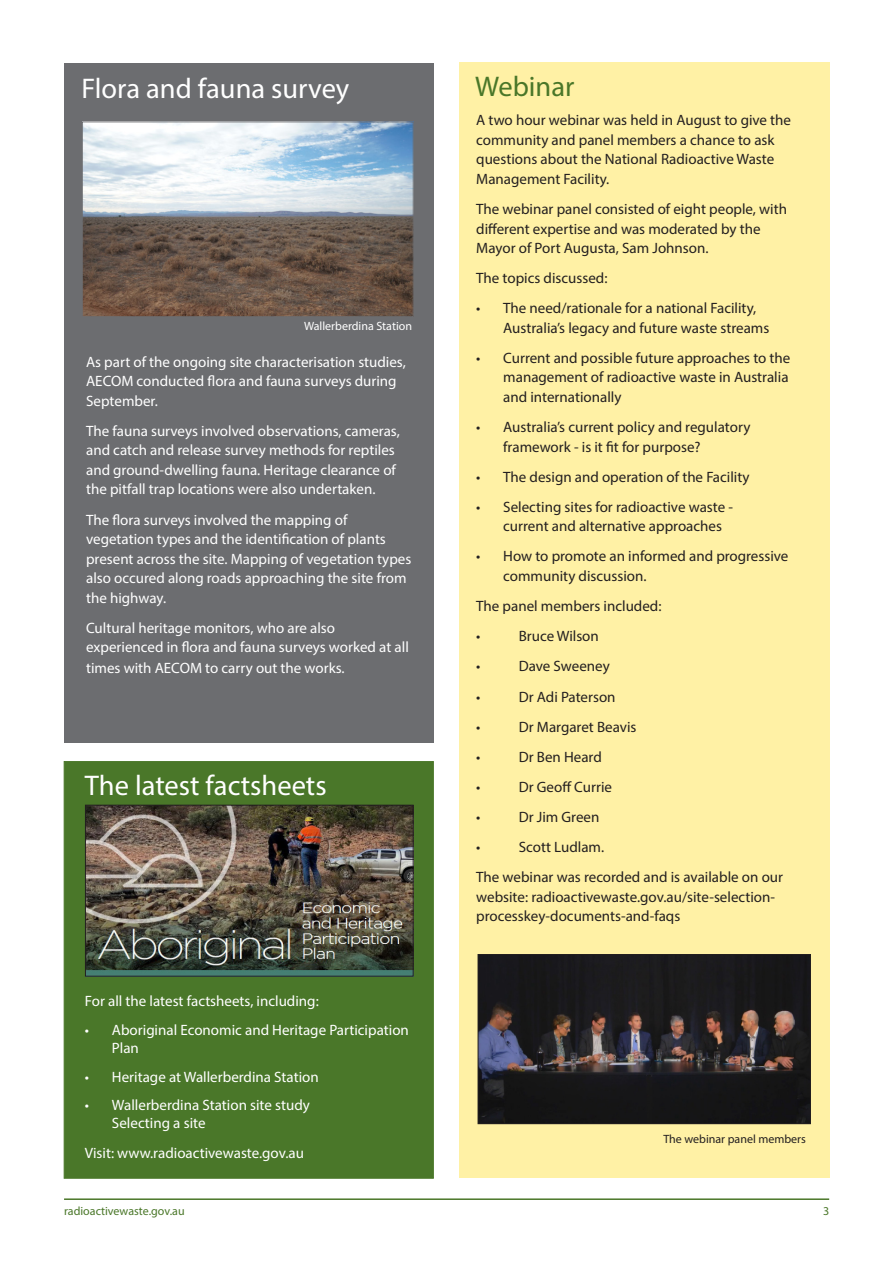
<style>
.page{position:relative;width:893px;height:1263px;background:#fff}
.page>*{position:absolute;margin:0;border:0;box-sizing:border-box;transform-origin:0 0}
.t1{font:28.5px "Myriad Pro";color:#fff}
.t2{font:28.5px "Myriad Pro";color:#4a7729}
.t3{font:15px/19.5px "Myriad Pro";color:#231f20}
.t4{font:15px/19.5px "Myriad Pro";color:#fff}
.t5{font:12px "Myriad Pro";color:#4a7729}
.t6{font:12px "Myriad Pro";color:#231f20}
.t7{font:12px "Myriad Pro";color:#fff}
</style>
<div class="page">
<div style="left:64px;top:63px;width:370px;height:679px;background:#6c6d70"></div>
<div style="left:459px;top:63px;width:370px;height:1115px;background:#fff1a5"></div>
<hr style="left:64px;top:1198px;width:765px;height:2px;background:#4a7729">
<img style="left:84px;top:124px;width:328px;height:191px">
<div style="left:82px;top:122px;width:332px;height:195px;border:1px solid #6c6d70"></div>
<div style="left:64px;top:761px;width:370px;height:417px;background:#4a7729;border:1px solid #4a7729"></div>
<img style="left:87px;top:807px;width:325px;height:167px">
<div style="left:85px;top:805px;width:329px;height:171px;border:1px solid #231f20"></div>
<img style="left:480px;top:956px;width:329px;height:166px">
<div style="left:478px;top:954px;width:333px;height:170px;border:1px solid #231f20"></div>
<p class="t1" style="left:81px;top:71px;width:269px">Flora and fauna survey</p>
<p class="t7" style="left:304px;top:318px;width:110px">Wallerberdina Station</p>
<p class="t4" style="left:86px;top:352px;width:321px">As part of the ongoing site characterisation studies,<br>AECOM conducted flora and fauna surveys during<br>September.</p>
<p class="t4" style="left:86px;top:421px;width:315px">The fauna surveys involved observations, cameras, and catch and release survey methods for reptiles and ground-dwelling fauna. Heritage clearance of the pitfall trap locations were also undertaken.</p>
<p class="t4" style="left:86px;top:510px;width:327px">The flora surveys involved the mapping of vegetation types and the identification of plants present across the site. Mapping of vegetation types also occured along roads approaching the site from the highway.</p>
<p class="t4" style="left:86px;top:618px;width:324px">Cultural heritage monitors, who are also experienced in flora and fauna surveys worked at all</p>
<p class="t4" style="left:86px;top:658px;width:260px">times with AECOM to carry out the works.</p>
<p class="t1" style="left:85px;top:768px;width:243px">The latest factsheets</p>
<p class="t4" style="left:85px;top:991px;width:235px">For all the latest factsheets, including:</p>
<p class="t4" style="left:112px;top:1021px;width:298px;line-height:18px;text-indent:-27px">• Aboriginal Economic and Heritage Participation<br>Plan</p>
<p class="t4" style="left:85px;top:1066px;width:235px">• Heritage at Wallerberdina Station</p>
<p class="t4" style="left:112px;top:1096px;width:199px;line-height:18px;text-indent:-27px">• Wallerberdina Station site study<br>Selecting a site</p>
<p class="t4" style="left:85px;top:1143px;width:221px">Visit: www.radioactivewaste.gov.au</p>
<p class="t2" style="left:475px;top:69px;width:101px">Webinar</p>
<p class="t3" style="left:476px;top:110px;width:316px">A two hour webinar was held in August to give the community and panel members a chance to ask questions about the National Radioactive Waste Management Facility.</p>
<p class="t3" style="left:476px;top:199px;width:312px">The webinar panel consisted of eight people, with different expertise and was moderated by the<br>Mayor of Port Augusta, Sam Johnson.</p>
<p class="t3" style="left:476px;top:268px;width:133px">The topics discussed:</p>
<p class="t3" style="left:503px;top:298px;width:268px;text-indent:-27px">• The need/rationale for a national Facility,<br>Australia’s legacy and future waste streams</p>
<p class="t3" style="left:503px;top:348px;width:289px;text-indent:-27px">• Current and possible future approaches to the management of radioactive waste in Australia and internationally</p>
<p class="t3" style="left:503px;top:417px;width:249px;text-indent:-27px">• Australia’s current policy and regulatory framework - is it fit for purpose?</p>
<p class="t3" style="left:476px;top:467px;width:275px">• The design and operation of the Facility</p>
<p class="t3" style="left:503px;top:497px;width:231px;text-indent:-27px">• Selecting sites for radioactive waste - current and alternative approaches</p>
<p class="t3" style="left:503px;top:546px;width:287px;text-indent:-27px">• How to promote an informed and progressive community discussion.</p>
<p class="t3" style="left:476px;top:596px;width:187px">The panel members included:</p>
<p class="t3" style="left:476px;top:626px;width:6px">•</p>
<p class="t3" style="left:519px;top:626px;width:82px">Bruce Wilson</p>
<p class="t3" style="left:476px;top:656px;width:6px">•</p>
<p class="t3" style="left:519px;top:656px;width:92px">Dave Sweeney</p>
<p class="t3" style="left:476px;top:686px;width:6px">•</p>
<p class="t3" style="left:519px;top:686px;width:98px">Dr Adi Paterson</p>
<p class="t3" style="left:476px;top:717px;width:6px">•</p>
<p class="t3" style="left:519px;top:717px;width:119px">Dr Margaret Beavis</p>
<p class="t3" style="left:476px;top:747px;width:6px">•</p>
<p class="t3" style="left:519px;top:747px;width:85px">Dr Ben Heard</p>
<p class="t3" style="left:476px;top:777px;width:6px">•</p>
<p class="t3" style="left:519px;top:777px;width:95px">Dr Geoff Currie</p>
<p class="t3" style="left:476px;top:807px;width:6px">•</p>
<p class="t3" style="left:519px;top:807px;width:82px">Dr Jim Green</p>
<p class="t3" style="left:476px;top:837px;width:6px">•</p>
<p class="t3" style="left:519px;top:837px;width:87px">Scott Ludlam.</p>
<p class="t3" style="left:476px;top:867px;width:308px">The webinar was recorded and is available on our website: radioactivewaste.gov.au/site-selection&shy;processkey-documents-and-faqs</p>
<p class="t6" style="left:663px;top:1132px;width:144px">The webinar panel members</p>
<p class="t5" style="left:64px;top:1203px;width:122px">radioactivewaste.gov.au</p>
<p class="t5" style="left:823px;top:1203px;width:8px">3</p>
</div>
